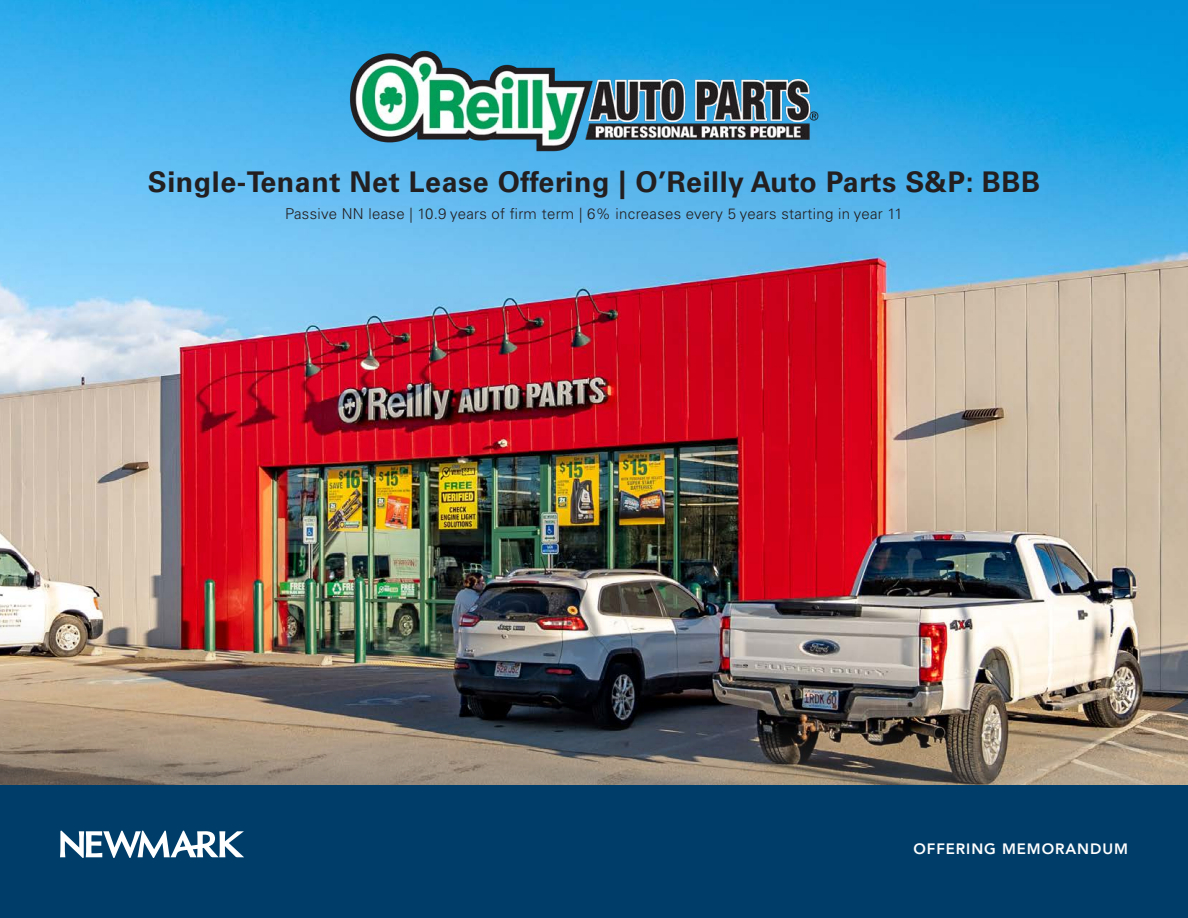
<style>
.page{position:relative;width:1188px;height:918px;background:#fff}
.page>*{position:absolute;margin:0;border:0;box-sizing:border-box;transform-origin:0 0}
.t1{font:700 28.5px "Univers LT Pro 65";letter-spacing:.02em;color:#231f20}
.t2{font:300 15px "Univers LT Pro 45";letter-spacing:.02em;color:#231f20}
.t3{font:800 15px "Avenir";letter-spacing:.06em;color:#fff}
</style>
<div class="page">
<img style="left:0;top:0;width:1188px;height:699px">
<img style="left:763px;top:699px;width:425px;height:86px">
<img style="left:0;top:620px;width:763px;height:165px">
<div style="left:0;top:785px;width:1188px;height:133px;background:#003e69"></div>
<svg style="left:60px;top:831px;width:184px;height:27px"></svg>
<img style="left:350px;top:51px;width:468px;height:100px">
<p class="t1" style="left:148px;top:162px;width:894px">Single-Tenant Net Lease Offering | O’Reilly Auto Parts S&amp;P: BBB</p>
<p class="t2" style="left:285px;top:204px;width:619px">Passive NN lease | 10.9 years of firm term | 6% increases every 5 years starting in year 11</p>
<p class="t3" style="left:913px;top:837px;width:216px">OFFERING MEMORANDUM</p>
</div>
